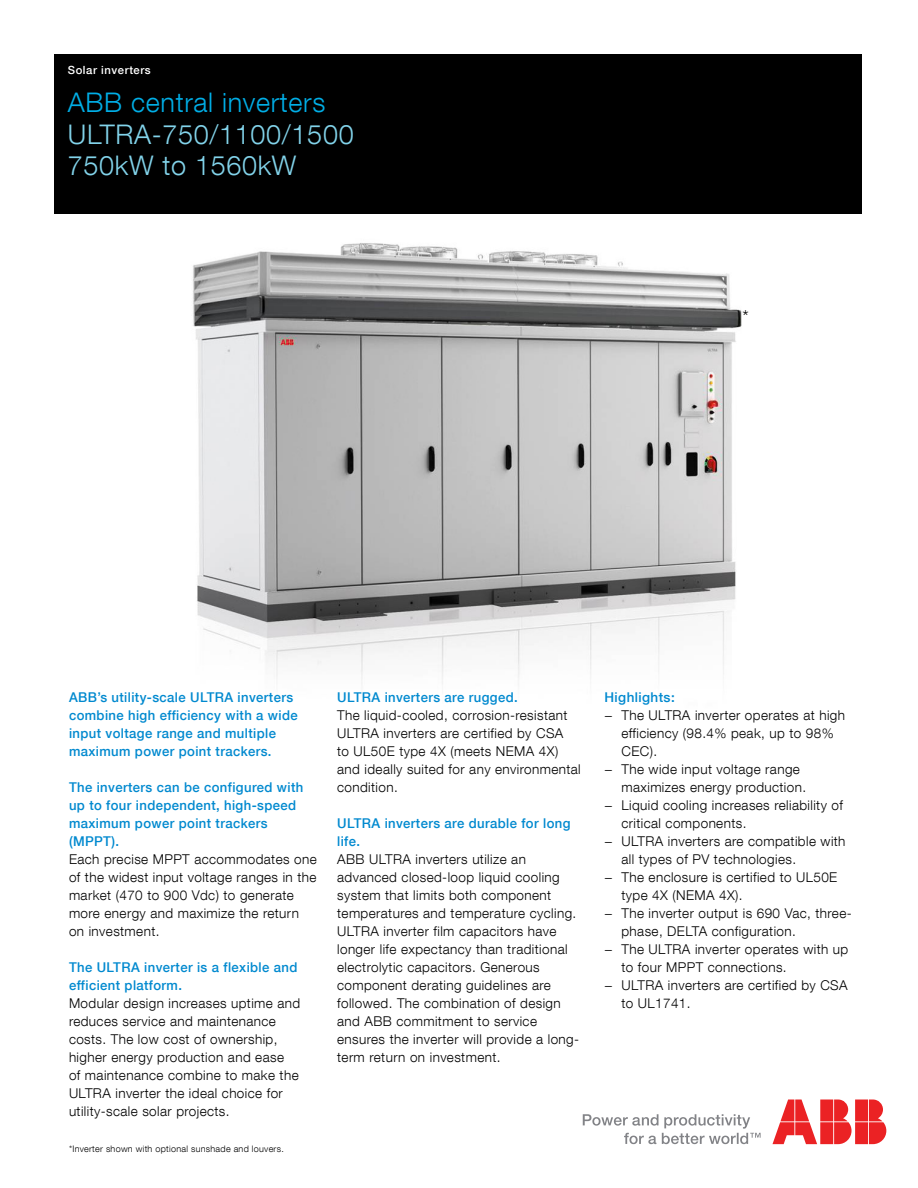
<style>
.page{position:relative;width:918px;height:1188px;background:#fff}
.page>*{position:absolute;margin:0;border:0;box-sizing:border-box;transform-origin:0 0}
.t1{font:300 27px/31.5px "ABB Neue Helvetica";letter-spacing:.025em;color:#82d3ea}
.t2{font:300 27px "ABB Neue Helvetica";letter-spacing:.025em;color:#00aee6}
.t3{font:300 18px "ABB Neue Helvetica";color:#000}
.t4{font:300 13.5px/18px "ABB Neue Helvetica";letter-spacing:.03em;color:#000}
.t5{font:500 13.5px/18px "ABB Neue Helvetica";letter-spacing:.03em;color:#0089cf}
.t6{font:500 11.25px "ABB Neue Helvetica";letter-spacing:.05em;color:#fff}
.t7{font:300 9px "ABB Neue Helvetica";letter-spacing:.03em;color:#000}
.s1{font-family:"Myriad Pro";font-weight:400}
</style>
<div class="page">
<div style="left:54px;top:54px;width:808px;height:159px;background:#000"></div>
<svg style="left:583px;top:1114px;width:178px;height:30px"></svg>
<svg style="left:773px;top:1100px;width:113px;height:44px"></svg>
<img style="left:193px;top:243px;width:549px;height:441px">
<p class="t6" style="left:68px;top:63px;width:84px">Solar inverters</p>
<h1 class="t2" style="left:68px;top:86px;width:259px">ABB central inverters</h1>
<h1 class="t1" style="left:68px;top:118px;width:287px">ULTRA-750/1100/1500<br>750kW to 1560kW</h1>
<h2 class="t3" style="left:742px;top:306px;width:8px">*</h2>
<p class="t5" style="left:69px;top:688px;width:230px">ABB’s utility-scale ULTRA inverters combine high efficiency with a wide input voltage range and multiple maximum power point trackers.</p>
<p class="t5" style="left:69px;top:778px;width:236px">The inverters can be configured with up to four independent, high-speed maximum power point trackers (MPPT).</p>
<p class="t4" style="left:69px;top:850px;width:249px">Each precise MPPT accommodates one of the widest input voltage ranges in the market (470 to 900 Vdc) to generate more energy and maximize the return on investment.</p>
<p class="t5" style="left:69px;top:958px;width:230px">The ULTRA inverter is a flexible and efficient platform.</p>
<p class="t4" style="left:69px;top:994px;width:233px">Modular design increases uptime and reduces service and maintenance costs. The low cost of ownership, higher energy production and ease<br>of maintenance combine to make the ULTRA inverter the ideal choice for utility-scale solar projects.</p>
<p class="t7" style="left:69px;top:1143px;width:216px">*Inverter shown with optional sunshade and louvers.</p>
<p class="t5" style="left:337px;top:688px;width:182px">ULTRA inverters are rugged.</p>
<p class="t4" style="left:337px;top:706px;width:245px">The liquid-cooled, corrosion-resistant<br>ULTRA inverters are certified by CSA<br>to UL50E type 4X (meets NEMA 4X) and ideally suited for any environmental condition.</p>
<p class="t5" style="left:337px;top:814px;width:235px">ULTRA inverters are durable for long life.</p>
<p class="t4" style="left:337px;top:850px;width:244px">ABB ULTRA inverters utilize an advanced closed-loop liquid cooling system that limits both component temperatures and temperature cycling.<br>ULTRA inverter film capacitors have longer life expectancy than traditional electrolytic capacitors. Generous component derating guidelines are followed. The combination of design and ABB commitment to service ensures the inverter will provide a long&shy;term return on investment.</p>
<p class="t5" style="left:604px;top:688px;width:72px">Highlights:</p>
<p class="t4" style="left:604px;top:706px;width:242px"><span class="s1">−</span> The ULTRA inverter operates at high</p>
<p class="t4" style="left:621px;top:724px;width:214px">efficiency (98.4% peak, up to 98%</p>
<p class="t4" style="left:621px;top:742px;width:37px">CEC).</p>
<p class="t4" style="left:604px;top:760px;width:197px"><span class="s1">−</span> The wide input voltage range</p>
<p class="t4" style="left:621px;top:778px;width:186px">maximizes energy production.</p>
<p class="t4" style="left:604px;top:796px;width:240px"><span class="s1">−</span> Liquid cooling increases reliability of</p>
<p class="t4" style="left:621px;top:814px;width:126px">critical components.</p>
<p class="t4" style="left:604px;top:832px;width:243px"><span class="s1">−</span> ULTRA inverters are compatible with</p>
<p class="t4" style="left:621px;top:850px;width:176px">all types of PV technologies.</p>
<p class="t4" style="left:604px;top:868px;width:234px"><span class="s1">−</span> The enclosure is certified to UL50E</p>
<p class="t4" style="left:621px;top:886px;width:123px">type 4X (NEMA 4X).</p>
<p class="t4" style="left:604px;top:904px;width:249px"><span class="s1">−</span> The inverter output is 690 Vac, three-</p>
<p class="t4" style="left:621px;top:922px;width:176px">phase, DELTA configuration.</p>
<p class="t4" style="left:604px;top:940px;width:245px"><span class="s1">−</span> The ULTRA inverter operates with up</p>
<p class="t4" style="left:621px;top:958px;width:167px">to four MPPT connections.</p>
<p class="t4" style="left:604px;top:976px;width:245px"><span class="s1">−</span> ULTRA inverters are certified by CSA</p>
<p class="t4" style="left:621px;top:994px;width:71px">to UL1741.</p>
</div>
